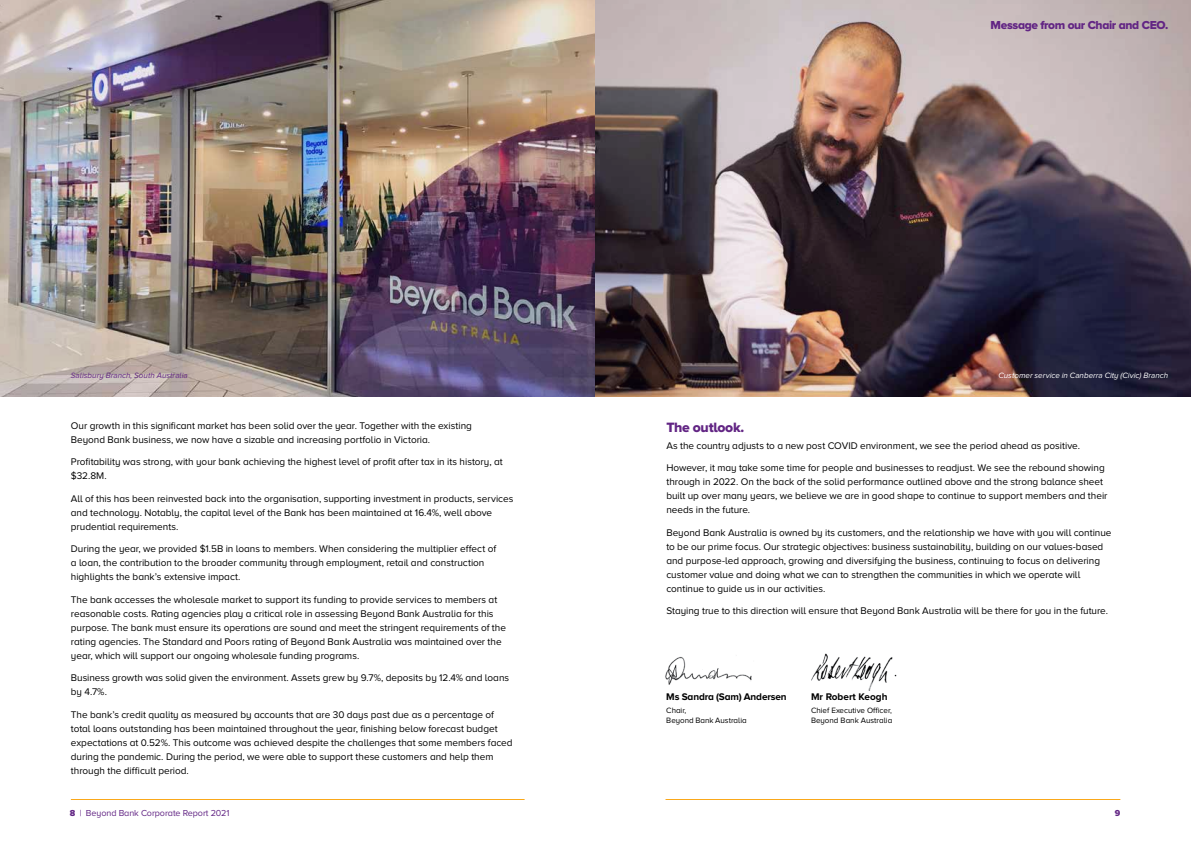
<style>
.page{position:relative;width:1191px;height:842px;background:#fff}
.page>*{position:absolute;margin:0;border:0;box-sizing:border-box;transform-origin:0 0}
.t1{font:14px "Proxima Nova A Extrabld";letter-spacing:-.02em;color:#622584}
.t2{font:12px "Proxima Nova A Extrabld";letter-spacing:-.03em;color:#622584}
.t3{font:10px/14px "Proxima Nova A";letter-spacing:-.005em;color:#000}
.t4{font:700 10px "Proxima Nova A";letter-spacing:-.01em;color:#000}
.t5{font:9px "Proxima Nova A";letter-spacing:-.01em;color:#622584}
.t6{font:9px "Proxima Nova A Extrabld";color:#622584}
.t7{font:8px/10px "Proxima Nova A";color:#000}
.t8{font:italic 8px "Proxima Nova A";color:#fff}
.t9{font:italic 8px "Proxima Nova A";letter-spacing:.005em;color:#622584}
.s1{font-family:"Proxima Nova A Extrabld"}
</style>
<div class="page">
<img style="left:811px;top:653px;width:85px;height:38px">
<img style="left:665px;top:656px;width:87px;height:29px">
<img style="left:0;top:0;width:1191px;height:397px">
<hr style="left:665px;top:799px;width:455px;height:1px;background:#faa81a">
<hr style="left:71px;top:799px;width:453px;height:1px;background:#faa81a">
<p class="t9" style="left:71px;top:371px;width:118px">Salisbury Branch, South Australia</p>
<p class="t3" style="left:71px;top:418px;width:402px">Our growth in this significant market has been solid over the year. Together with the existing<br>Beyond Bank business, we now have a sizable and increasing portfolio in Victoria.</p>
<p class="t3" style="left:71px;top:455px;width:433px">Profitability was strong, with your bank achieving the highest level of profit after tax in its history, at $32.8M.</p>
<p class="t3" style="left:71px;top:491px;width:444px">All of this has been reinvested back into the organisation, supporting investment in products, services and technology. Notably, the capital level of the Bank has been maintained at 16.4%, well above prudential requirements.</p>
<p class="t3" style="left:71px;top:542px;width:427px">During the year, we provided $1.5B in loans to members. When considering the multiplier effect of a loan, the contribution to the broader community through employment, retail and construction highlights the bank’s extensive impact.</p>
<p class="t3" style="left:71px;top:592px;width:437px">The bank accesses the wholesale market to support its funding to provide services to members at reasonable costs. Rating agencies play a critical role in assessing Beyond Bank Australia for this purpose. The bank must ensure its operations are sound and meet the stringent requirements of the rating agencies. The Standard and Poors rating of Beyond Bank Australia was maintained over the year, which will support our ongoing wholesale funding programs.</p>
<p class="t3" style="left:71px;top:671px;width:440px">Business growth was solid given the environment. Assets grew by 9.7%, deposits by 12.4% and loans by 4.7%.</p>
<p class="t3" style="left:71px;top:707px;width:443px">The bank’s credit quality as measured by accounts that are 30 days past due as a percentage of total loans outstanding has been maintained throughout the year, finishing below forecast budget expectations at 0.52%. This outcome was achieved despite the challenges that some members faced during the pandemic. During the period, we were able to support these customers and help them through the difficult period.</p>
<p class="t2" style="left:990px;top:19px;width:179px">Message from our Chair and CEO.</p>
<p class="t8" style="left:998px;top:371px;width:171px">Customer service in Canberra City (Civic) Branch</p>
<h1 class="t1" style="left:666px;top:419px;width:79px">The outlook.</h1>
<p class="t3" style="left:666px;top:438px;width:415px">As the country adjusts to a new post COVID environment, we see the period ahead as positive.</p>
<p class="t3" style="left:666px;top:461px;width:442px">However, it may take some time for people and businesses to readjust. We see the rebound showing through in 2022. On the back of the solid performance outlined above and the strong balance sheet built up over many years, we believe we are in good shape to continue to support members and their needs in the future.</p>
<p class="t3" style="left:666px;top:525px;width:447px">Beyond Bank Australia is owned by its customers, and the relationship we have with you will continue to be our prime focus. Our strategic objectives: business sustainability, building on our values-based and purpose-led approach, growing and diversifying the business, continuing to focus on delivering customer value and doing what we can to strengthen the communities in which we operate will continue to guide us in our activities.</p>
<p class="t3" style="left:666px;top:604px;width:443px">Staying true to this direction will ensure that Beyond Bank Australia will be there for you in the future.</p>
<p class="t4" style="left:666px;top:691px;width:122px">Ms Sandra (Sam) Andersen</p>
<p class="t7" style="left:666px;top:705px;width:82px">Chair,<br>Beyond Bank Australia</p>
<p class="t4" style="left:811px;top:691px;width:78px">Mr Robert Keogh</p>
<p class="t7" style="left:811px;top:705px;width:83px">Chief Executive Officer,<br>Beyond Bank Australia</p>
<p class="t5" style="left:70px;top:808px;width:161px"><span class="s1">8</span> | Beyond Bank Corporate Report 2021</p>
<p class="t6" style="left:1114px;top:807px;width:7px">9</p>
</div>
